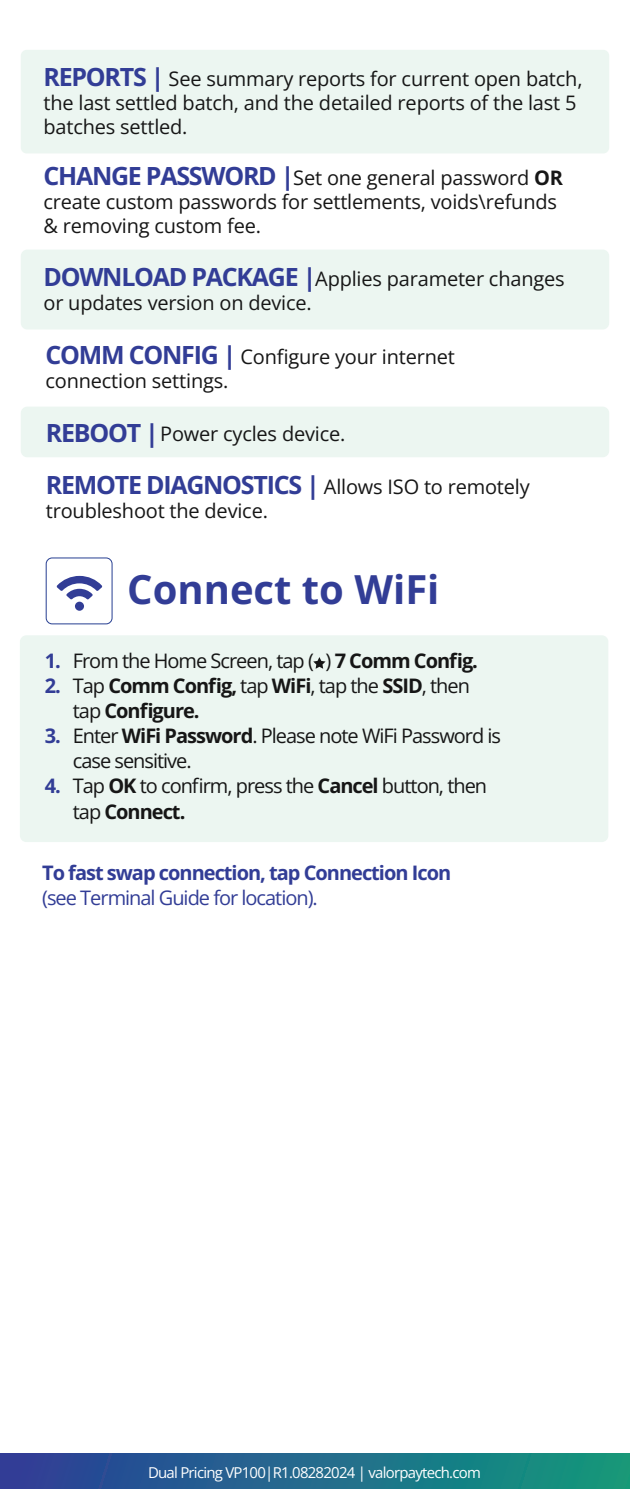
<style>
.page{position:relative;width:630px;height:1489px;background:#fff}
.page>*{position:absolute;margin:0;border:0;box-sizing:border-box;transform-origin:0 0}
.t1{font:700 40px "Open Sans";color:#323d96}
.t2{font:20px/24px "Open Sans";letter-spacing:-.01em;color:#161616}
.t3{font:20px/25px "Open Sans";letter-spacing:-.05em;color:#161616}
.t4{font:700 20px/25px "Open Sans";letter-spacing:-.05em;color:#161616}
.t5{font:700 20px "Open Sans";letter-spacing:-.05em;color:#323d96}
.t6{font:20px "Open Sans";letter-spacing:-.05em;color:#323d96}
.t7{font:15px "Open Sans";letter-spacing:-.05em;color:#fff}
.s1{font-weight:700;font-size:25px;color:#323d96}
.s2{font-weight:700}
.s3{font-weight:700;color:#323d96}
.s4{color:#323d96}
.s5{font-weight:400}
</style>
<div class="page">
<div style="left:21px;top:50px;width:588px;height:103px;background:#ecf6f1;border-radius:6px"></div>
<div style="left:21px;top:249px;width:588px;height:80px;background:#ecf6f1;border-radius:6px"></div>
<div style="left:21px;top:406px;width:588px;height:51px;background:#ecf6f1;border-radius:6px"></div>
<div style="left:20px;top:635px;width:588px;height:207px;background:#ecf6f1;border-radius:6px"></div>
<div style="left:46px;top:557px;width:66px;height:67px;border:1px solid #263e91;border-radius:6px"></div>
<svg style="left:57px;top:576px;width:45px;height:34px"></svg>
<svg style="left:313px;top:657px;width:13px;height:11px"></svg>
<div style="left:0;top:1453px;width:630px;height:35px;background:linear-gradient(to right,#2f3d9a,#129a7c)"></div>
<p class="t2" style="left:44px;top:67px;width:541px"><span class="s1">REPORTS |</span> See summary reports for current open batch, the last settled batch, and the detailed reports of the last 5 batches settled.</p>
<p class="t2" style="left:44px;top:165px;width:521px"><span class="s1">CHANGE PASSWORD |</span>Set one general password <span class="s2">OR </span>create custom passwords for settlements, voids\refunds &amp; removing custom fee.</p>
<p class="t2" style="left:44px;top:266px;width:523px"><span class="s1">DOWNLOAD PACKAGE |</span>Applies parameter changes or updates version on device.</p>
<p class="t2" style="left:46px;top:344px;width:411px"><span class="s1">COMM CONFIG |</span> Configure your internet connection settings.</p>
<p class="t2" style="left:46px;top:421px;width:301px"><span class="s1">REBOOT |</span>Power cycles device.</p>
<p class="t2" style="left:46px;top:474px;width:485px"><span class="s1">REMOTE DIAGNOSTICS |</span> Allows ISO to remotely troubleshoot the device.</p>
<h1 class="t1" style="left:127px;top:561px;width:314px">Connect to WiFi</h1>
<p class="t3" style="left:45px;top:648px;width:435px"><span class="s3">1.</span> From the Home Screen, tap ( ) <span class="s2">7 Comm Config.</span></p>
<p class="t4" style="left:73px;top:673px;width:399px;text-indent:-28px"><span class="s4">2.</span> <span class="s5">Tap</span> Comm Config, <span class="s5">tap</span> WiFi<span class="s5">, tap the</span> SSID<span class="s5">, then tap</span> Configure.</p>
<p class="t3" style="left:73px;top:723px;width:430px;text-indent:-28px"><span class="s3">3.</span> Enter <span class="s2">WiFi Password</span>. Please note WiFi Password is case sensitive.</p>
<p class="t3" style="left:73px;top:773px;width:416px;text-indent:-28px"><span class="s3">4.</span> Tap <span class="s2">OK</span> to confirm, press the <span class="s2">Cancel</span> button, then tap <span class="s2">Connect.</span></p>
<p class="t5" style="left:42px;top:858px;width:411px">To fast swap connection, tap Connection Icon</p>
<p class="t6" style="left:42px;top:884px;width:277px">(see Terminal Guide for location).</p>
<p class="t7" style="left:148px;top:1461px;width:334px">Dual Pricing VP100|R1.08282024 | valorpaytech.com</p>
</div>
